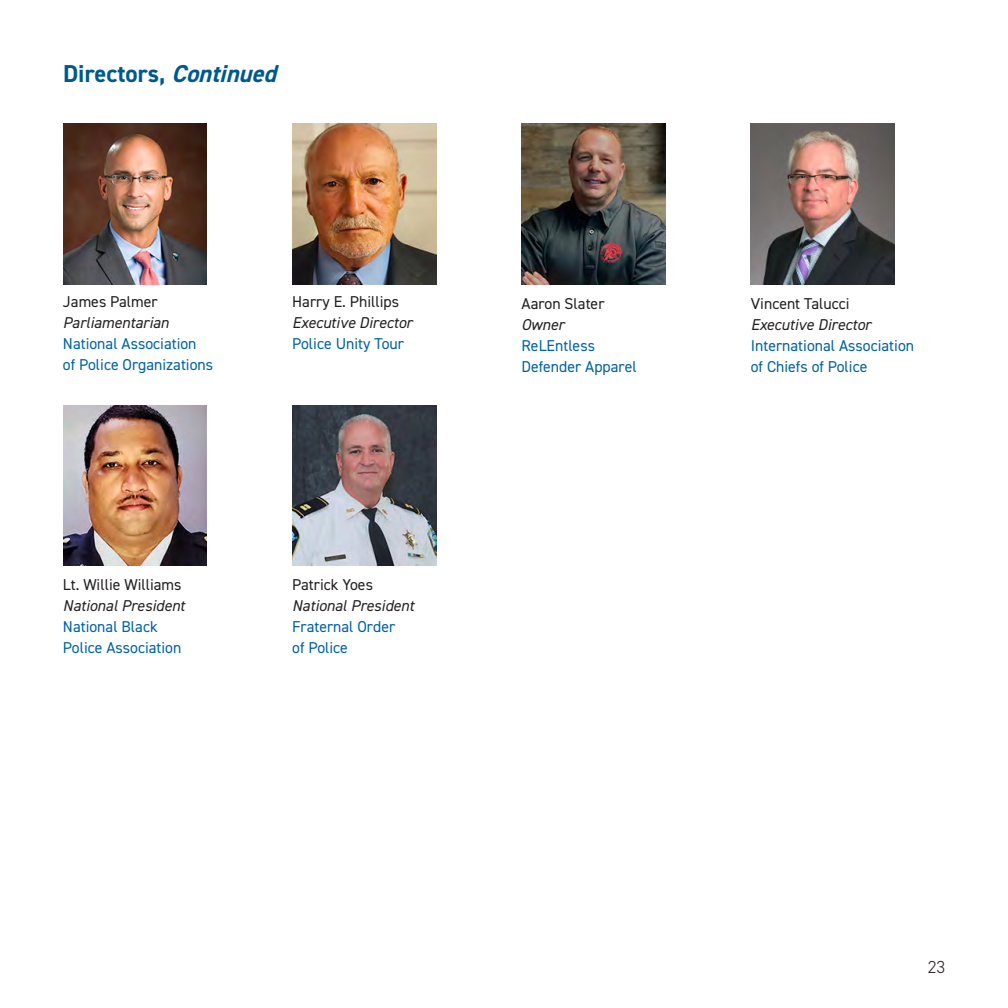
<style>
.page{position:relative;width:1008px;height:1008px;background:#fff}
.page>*{position:absolute;margin:0;border:0;box-sizing:border-box;transform-origin:0 0}
.t1{font:700 24.5px "DIN2014";color:#00598c}
.t2{font:300 17.5px "DIN2014";color:#231f20}
.Body{font:15.75px/21px "DIN2014";color:#0062a2}
.Body-2{font:italic 15.75px/21px "DIN2014";color:#231f20}
.s1{font-style:italic}
.s2{font-style:normal}
.s3{font-style:normal;color:#0062a2}
.s4{color:#231f20}
.s5{font-style:italic;color:#231f20}
</style>
<div class="page">
<img style="left:63px;top:124px;width:144px;height:160px">
<img style="left:292px;top:124px;width:144px;height:160px">
<img style="left:522px;top:124px;width:143px;height:160px">
<img style="left:751px;top:124px;width:144px;height:160px">
<img style="left:63px;top:406px;width:144px;height:160px">
<img style="left:292px;top:406px;width:144px;height:160px">
<p class="t1" style="left:63px;top:57px;width:223px">Directors, <span class="s1">Continued</span></p>
<p class="Body-2" style="left:292px;top:291px;width:122px"><span class="s2">Harry E. Phillips<br></span>Executive Director<br><span class="s3">Police Unity Tour</span></p>
<p class="Body" style="left:63px;top:291px;width:152px"><span class="s4">James Palmer<br></span><span class="s5">Parliamentarian<br></span>National Association<br>of Police Organizations</p>
<p class="Body" style="left:751px;top:292px;width:165px"><span class="s4">Vincent Talucci<br></span><span class="s5">Executive Director<br></span>International Association of Chiefs of Police</p>
<p class="Body" style="left:522px;top:292px;width:117px"><span class="s4">Aaron Slater<br></span><span class="s5">Owner<br></span>ReLEntless<br>Defender Apparel</p>
<p class="Body" style="left:63px;top:574px;width:123px"><span class="s4">Lt. Willie Williams<br></span><span class="s5">National President<br></span>National Black<br>Police Association</p>
<p class="Body" style="left:292px;top:574px;width:123px"><span class="s4">Patrick Yoes<br></span><span class="s5">National President<br></span>Fraternal Order<br>of Police</p>
<p class="t2" style="left:928px;top:956px;width:19px">23</p>
</div>
